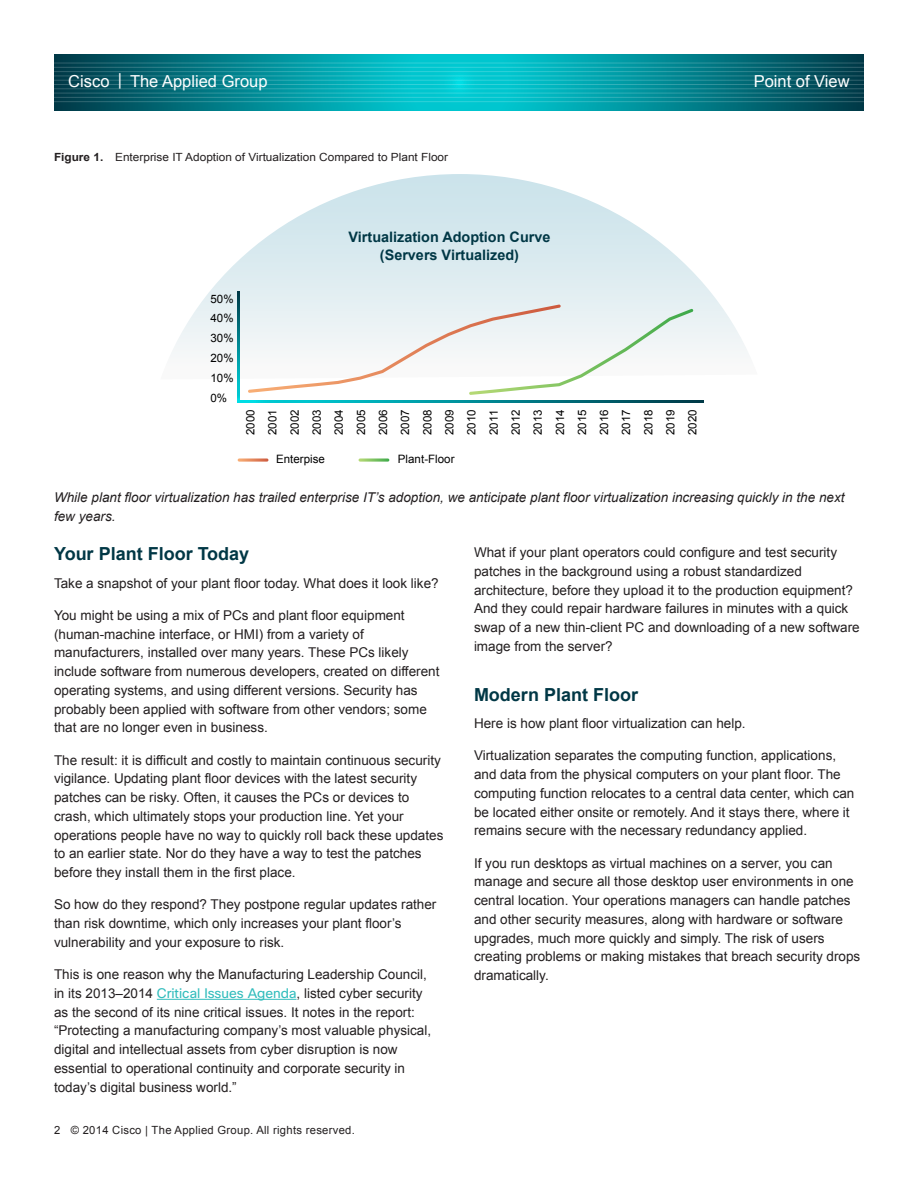
<style>
.page{position:relative;width:918px;height:1188px;background:#fff}
.page>*{position:absolute;margin:0;border:0;box-sizing:border-box;transform-origin:0 0}
.Subhead_1{font:700 18px "Arial";color:#003745}
.Intro_2{font:16.5px "Arial";color:#fff}
.t1{font:700 14.4px/17.2px "Arial";color:#003745;text-align:center}
.Body_1{font:13.5px/18.8px "Arial";color:#231f20}
.Body_1-2{font:italic 13.5px/18.8px "Arial";color:#231f20}
.t2{font:11.55px/22px "Arial";color:#000;text-align:justify}
.Caption_body{font:11.25px "Arial";color:#231f20;scale:1.05 1}
.Folio{font:11.25px "Arial";letter-spacing:.025em;color:#231f20}
.s1{font-weight:700}
.s2{font-family:"Cisco Sans";color:#33bdbd}
</style>
<div class="page">
<svg style="left:54px;top:54px;width:810px;height:57px;background:#038a95"></svg>
<svg style="left:171px;top:174px;width:577px;height:205px"></svg>
<svg style="left:248px;top:305px;width:445px;height:90px"></svg>
<svg style="left:238px;top:459px;width:30px;height:3px"></svg>
<svg style="left:359px;top:459px;width:30px;height:3px"></svg>
<svg style="left:237px;top:292px;width:2px;height:109px"></svg>
<svg style="left:237px;top:401px;width:467px;height:2px"></svg>
<hr style="left:54px;top:63px;width:810px;height:1px;background:#fff">
<hr style="left:54px;top:67px;width:810px;height:1px;background:#fff">
<hr style="left:54px;top:71px;width:810px;height:1px;background:#fff">
<hr style="left:54px;top:76px;width:810px;height:1px;background:#fff">
<hr style="left:54px;top:80px;width:810px;height:1px;background:#fff">
<hr style="left:54px;top:84px;width:810px;height:1px;background:#fff">
<hr style="left:54px;top:89px;width:810px;height:1px;background:#fff">
<hr style="left:54px;top:93px;width:810px;height:1px;background:#fff">
<hr style="left:54px;top:97px;width:810px;height:1px;background:#fff">
<hr style="left:54px;top:101px;width:810px;height:1px;background:#fff">
<hr style="left:157px;top:999px;width:140px;height:1px;background:#33bdbd">
<p class="Intro_2" style="left:68px;top:70px;width:201px">Cisco | The Applied Group</p>
<p class="Caption_body" style="left:54px;top:150px;width:377px"><span class="s1">Figure 1.</span> Enterprise IT Adoption of Virtualization Compared to Plant Floor</p>
<p class="t2" style="left:210px;top:288px;width:25px">50%</p>
<p class="t2" style="left:210px;top:307px;width:25px">40%</p>
<p class="t2" style="left:210px;top:327px;width:25px">30%</p>
<p class="t2" style="left:210px;top:347px;width:25px">20%</p>
<p class="t2" style="left:210px;top:367px;width:25px">10%</p>
<p class="t2" style="left:210px;top:387px;width:18px">0%</p>
<p class="t1" style="left:349px;top:229px;width:203px">Virtualization Adoption Curve (Servers Virtualized)</p>
<p class="Intro_2" style="left:754px;top:71px;width:97px">Point of View</p>
<p class="t2" style="left:240px;top:435px;width:27px;rotate:-90deg">2000<br>2001<br>2002<br>2003<br>2004<br>2005<br>2006<br>2007<br>2008<br>2009<br>2010<br>2011<br>2012<br>2013<br>2014<br>2015<br>2016<br>2017<br>2018<br>2019<br>2020</p>
<p class="t2" style="left:276px;top:448px;width:50px">Enterpise</p>
<p class="t2" style="left:398px;top:448px;width:58px">Plant-Floor</p>
<p class="Body_1-2" style="left:54px;top:489px;width:792px">While plant floor virtualization has trailed enterprise IT’s adoption, we anticipate plant floor virtualization increasing quickly in the next few years.</p>
<p class="Subhead_1" style="left:54px;top:542px;width:197px">Your Plant Floor Today</p>
<p class="Body_1" style="left:54px;top:574px;width:386px">Take a snapshot of your plant floor today. What does it look like?</p>
<p class="Body_1" style="left:54px;top:606px;width:387px">You might be using a mix of PCs and plant floor equipment (human-machine interface, or HMI) from a variety of manufacturers, installed over many years. These PCs likely include software from numerous developers, created on different operating systems, and using different versions. Security has probably been applied with software from other vendors; some that are no longer even in business.</p>
<p class="Body_1" style="left:54px;top:751px;width:391px">The result: it is difficult and costly to maintain continuous security vigilance. Updating plant floor devices with the latest security patches can be risky. Often, it causes the PCs or devices to crash, which ultimately stops your production line. Yet your operations people have no way to quickly roll back these updates to an earlier state. Nor do they have a way to test the patches before they install them in the first place.</p>
<p class="Body_1" style="left:54px;top:895px;width:384px">So how do they respond? They postpone regular updates rather than risk downtime, which only increases your plant floor’s vulnerability and your exposure to risk.</p>
<p class="Body_1" style="left:54px;top:965px;width:379px">This is one reason why the Manufacturing Leadership Council, in its 2013–2014 <span class="s2">Critical Issues Agenda</span>, listed cyber security as the second of its nine critical issues. It notes in the report: “Protecting a manufacturing company’s most valuable physical, digital and intellectual assets from cyber disruption is now essential to operational continuity and corporate security in today’s digital business world.”</p>
<p class="Folio" style="left:54px;top:1123px;width:302px">2 © 2014 Cisco | The Applied Group. All rights reserved.</p>
<p class="Body_1" style="left:474px;top:543px;width:387px">What if your plant operators could configure and test security patches in the background using a robust standardized architecture, before they upload it to the production equipment?<br>And they could repair hardware failures in minutes with a quick swap of a new thin-client PC and downloading of a new software image from the server?</p>
<p class="Subhead_1" style="left:474px;top:683px;width:166px">Modern Plant Floor</p>
<p class="Body_1" style="left:474px;top:714px;width:273px">Here is how plant floor virtualization can help.</p>
<p class="Body_1" style="left:474px;top:746px;width:382px">Virtualization separates the computing function, applications, and data from the physical computers on your plant floor. The computing function relocates to a central data center, which can be located either onsite or remotely. And it stays there, where it remains secure with the necessary redundancy applied.</p>
<p class="Body_1" style="left:474px;top:854px;width:388px">If you run desktops as virtual machines on a server, you can manage and secure all those desktop user environments in one central location. Your operations managers can handle patches and other security measures, along with hardware or software upgrades, much more quickly and simply. The risk of users creating problems or making mistakes that breach security drops dramatically.</p>
</div>
